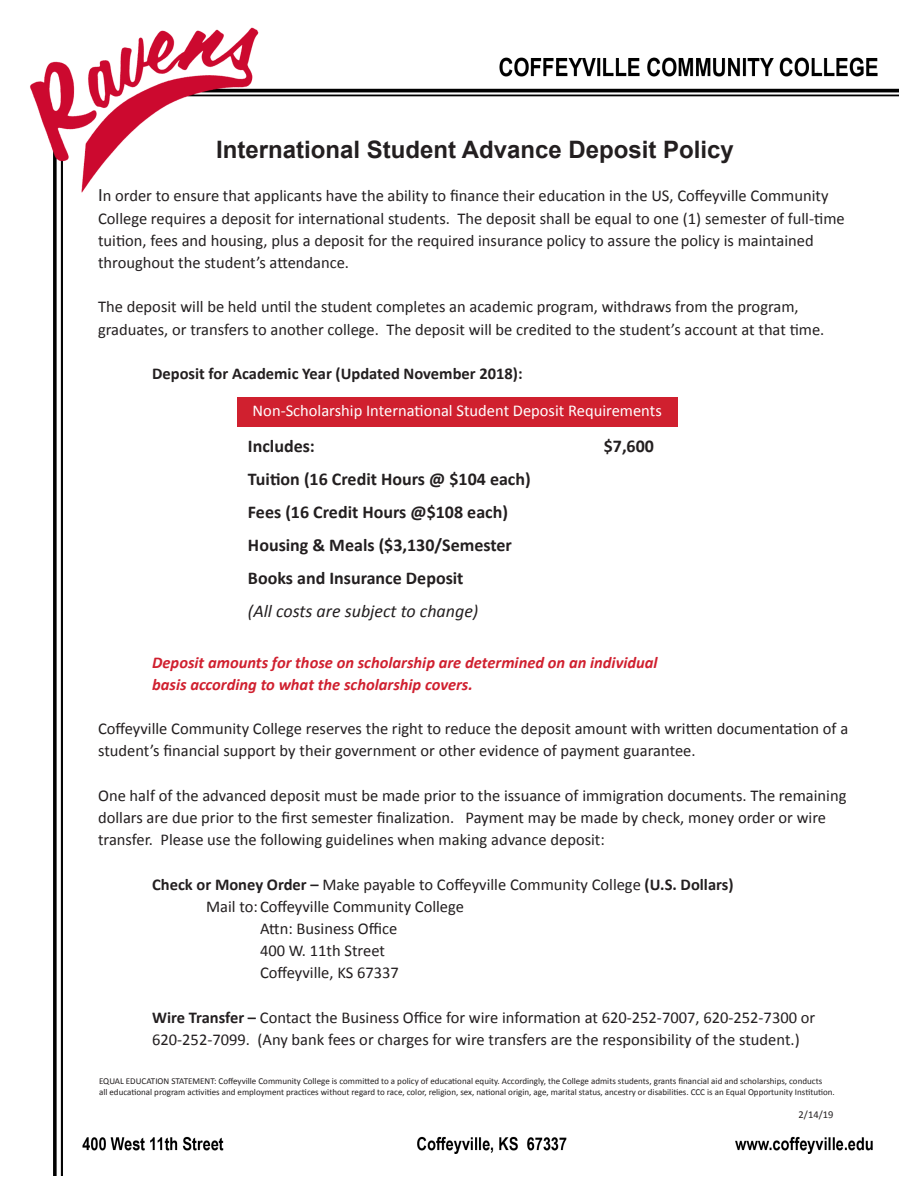
<style>
.page{position:relative;width:918px;height:1188px;background:#fff}
.page>*{position:absolute;margin:0;border:0;box-sizing:border-box;transform-origin:0 0}
.t1{font:700 24px "Arial";color:#231f20}
.t2{font:700 18px "Calibri";color:#231f20}
.t3{font:italic 18px "Calibri";color:#231f20}
.t4{font:16.5px/22.2px "Calibri";color:#231f20}
.t5{font:italic 700 16.5px "Calibri";color:#d0202f}
.t6{font:16.5px "Calibri";color:#fff}
.t7{font:700 16.5px "Calibri";color:#231f20}
.t8{font:10.5px "Calibri";color:#231f20}
.t9{font:9px "Calibri";color:#231f20}
.s1{font-family:"Arial"}
.s2{font-weight:700}
</style>
<div class="page">
<img style="left:30px;top:27px;width:869px;height:1148px">
<div style="left:237px;top:398px;width:440px;height:29px;background:#d0202f"></div>
<p class="t1" style="left:216px;top:133px;width:519px">International Student Advance Deposit Policy</p>
<p class="t4" style="left:98px;top:185px;width:748px"><span class="s1">I</span>n order to ensure that applicants have the ability to finance their education in the US, Coffeyville Community College requires a deposit for international students. The deposit shall be equal to one (1) semester of full-time tuition, fees and housing, plus a deposit for the required insurance policy to assure the policy is maintained throughout the student’s attendance.</p>
<p class="t4" style="left:98px;top:296px;width:728px">The deposit will be held until the student completes an academic program, withdraws from the program, graduates, or transfers to another college. The deposit will be credited to the student’s account at that time.</p>
<p class="t7" style="left:152px;top:363px;width:372px">Deposit for Academic Year (Updated November 2018):</p>
<p class="t6" style="left:253px;top:400px;width:411px">Non-Scholarship International Student Deposit Requirements</p>
<p class="t2" style="left:248px;top:434px;width:68px">Includes:</p>
<p class="t2" style="left:604px;top:434px;width:52px">$7,600</p>
<p class="t2" style="left:248px;top:467px;width:284px">Tuition (16 Credit Hours @ $104 each)</p>
<p class="t2" style="left:248px;top:500px;width:262px">Fees (16 Credit Hours @$108 each)</p>
<p class="t2" style="left:248px;top:533px;width:265px">Housing &amp; Meals ($3,130/Semester</p>
<p class="t2" style="left:248px;top:566px;width:217px">Books and Insurance Deposit</p>
<p class="t3" style="left:248px;top:598px;width:232px">(All costs are subject to change)</p>
<p class="t5" style="left:152px;top:652px;width:507px">Deposit amounts for those on scholarship are determined on an individual</p>
<p class="t5" style="left:152px;top:674px;width:322px">basis according to what the scholarship covers.</p>
<p class="t4" style="left:98px;top:718px;width:752px">Coffeyville Community College reserves the right to reduce the deposit amount with written documentation of a student’s financial support by their government or other evidence of payment guarantee.</p>
<p class="t4" style="left:98px;top:784px;width:750px">One half of the advanced deposit must be made prior to the issuance of immigration documents. The remaining dollars are due prior to the first semester finalization. Payment may be made by check, money order or wire transfer. Please use the following guidelines when making advance deposit:</p>
<p class="t4" style="left:152px;top:873px;width:583px"><span class="s2">Check or Money Order –</span> Make payable to Coffeyville Community College <span class="s2">(U.S. Dollars)</span></p>
<p class="t4" style="left:206px;top:895px;width:259px">Mail to: Coffeyville Community College</p>
<p class="t4" style="left:260px;top:917px;width:139px">Attn: Business Office</p>
<p class="t4" style="left:260px;top:940px;width:126px">400 W. 11th Street</p>
<p class="t4" style="left:260px;top:962px;width:140px">Coffeyville, KS 67337</p>
<p class="t4" style="left:152px;top:1006px;width:665px"><span class="s2">Wire Transfer –</span> Contact the Business Office for wire information at 620-252-7007, 620-252-7300 or</p>
<p class="t4" style="left:152px;top:1028px;width:649px">620-252-7099. (Any bank fees or charges for wire transfers are the responsibility of the student.)</p>
<p class="t9" style="left:99px;top:1076px;width:725px">EQUAL EDUCATION STATEMENT: Coffeyville Community College is committed to a policy of educational equity. Accordingly, the College admits students, grants financial aid and scholarships, conducts</p>
<p class="t9" style="left:99px;top:1087px;width:737px">all educational program activities and employment practices without regard to race, color, religion, sex, national origin, age, marital status, ancestry or disabilities. CCC is an Equal Opportunity Institution.</p>
<p class="t8" style="left:799px;top:1108px;width:36px">2/14/19</p>
</div>
